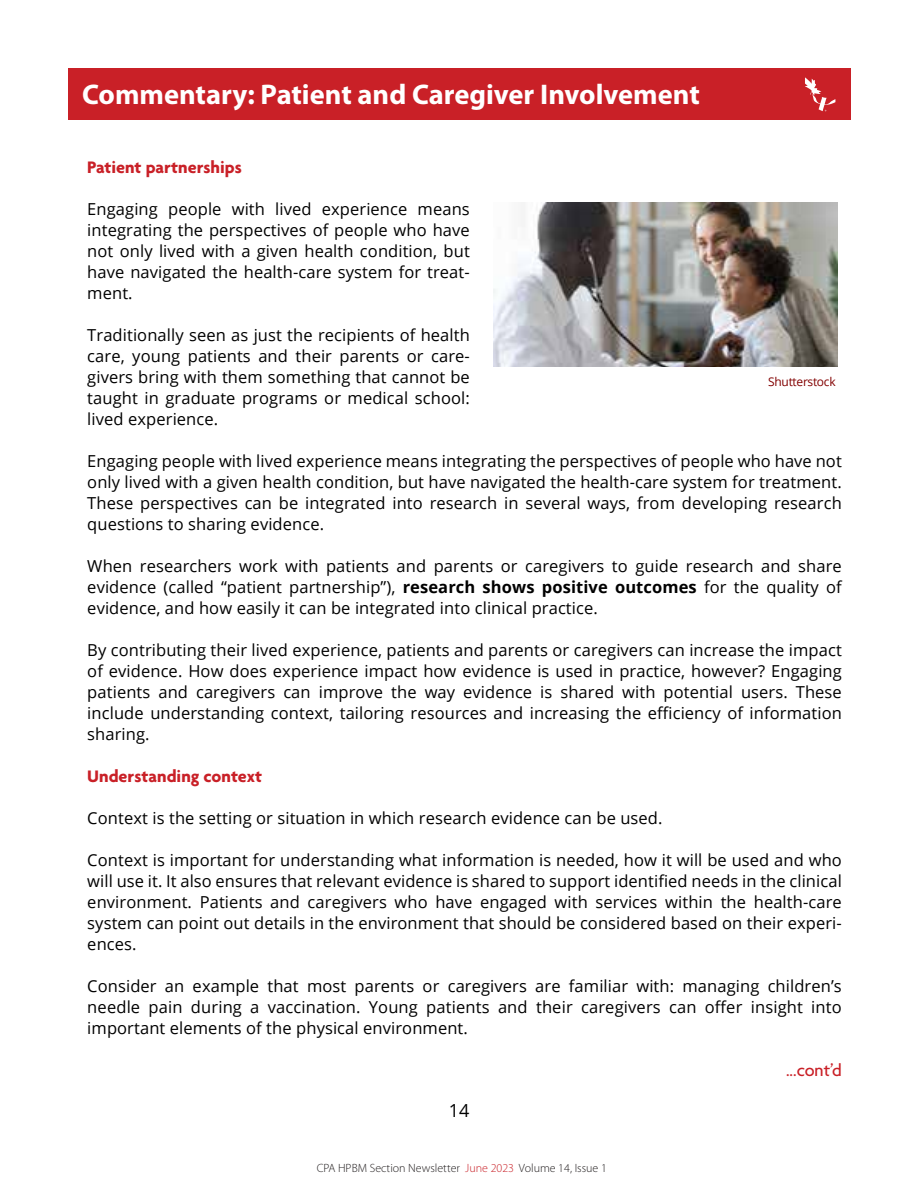
<style>
.page{position:relative;width:918px;height:1188px;background:#fff}
.page>*{position:absolute;margin:0;border:0;box-sizing:border-box;transform-origin:0 0}
.t1{font:700 28.5px "Myriad Pro";color:#fff}
.t2{font:700 18px "Agenda";color:#c92027}
.t3{font:500 18px "Agenda";color:#c92027}
.t4{font:18px "Open Sans";color:#000}
.t5{font:16.5px/21px "Open Sans";letter-spacing:.005em;color:#000;text-align:justify}
.t6{font:300 12px "Myriad Pro";color:#231f20}
.t7{font:12px "Open Sans";letter-spacing:-.025em;color:#820000}
.s1{font-weight:700}
.s2{color:#c92027}
</style>
<div class="page">
<div style="left:68px;top:68px;width:783px;height:52px;background:#c92027"></div>
<svg style="left:805px;top:77px;width:30px;height:34px"></svg>
<img style="left:494px;top:202px;width:344px;height:164px">
<h1 class="t1" style="left:82px;top:76px;width:619px">Commentary: Patient and Caregiver Involvement</h1>
<p class="t2" style="left:87px;top:156px;width:156px">Patient partnerships</p>
<p class="t5" style="left:87px;top:198px;width:384px">Engaging people with lived experience means integrating the perspectives of people who have not only lived with a given health condition, but have navigated the health-care system for treat&shy;ment.</p>
<p class="t5" style="left:87px;top:324px;width:384px">Traditionally seen as just the recipients of health care, young patients and their parents or care&shy;givers bring with them something that cannot be taught in graduate programs or medical school: lived experience.</p>
<p class="t5" style="left:87px;top:450px;width:756px">Engaging people with lived experience means integrating the perspectives of people who have not only lived with a given health condition, but have navigated the health-care system for treatment.<br>These perspectives can be integrated into research in several ways, from developing research questions to sharing evidence.</p>
<p class="t5" style="left:87px;top:555px;width:756px">When researchers work with patients and parents or caregivers to guide research and share evidence (called “patient partnership”), <span class="s1">research shows positive outcomes</span> for the quality of evidence, and how easily it can be integrated into clinical practice.</p>
<p class="t5" style="left:87px;top:639px;width:756px">By contributing their lived experience, patients and parents or caregivers can increase the impact of evidence. How does experience impact how evidence is used in practice, however? Engaging patients and caregivers can improve the way evidence is shared with potential users. These include understanding context, tailoring resources and increasing the efficiency of information sharing.</p>
<p class="t2" style="left:87px;top:765px;width:176px">Understanding context</p>
<p class="t5" style="left:87px;top:807px;width:577px">Context is the setting or situation in which research evidence can be used.</p>
<p class="t5" style="left:87px;top:849px;width:756px">Context is important for understanding what information is needed, how it will be used and who will use it. It also ensures that relevant evidence is shared to support identified needs in the clinical environment. Patients and caregivers who have engaged with services within the health-care system can point out details in the environment that should be considered based on their experi&shy;ences.</p>
<p class="t5" style="left:87px;top:975px;width:756px">Consider an example that most parents or caregivers are familiar with: managing children’s needle pain during a vaccination. Young patients and their caregivers can offer insight into important elements of the physical environment.</p>
<p class="t3" style="left:786px;top:1059px;width:57px">...cont’d</p>
<p class="t7" style="left:768px;top:374px;width:69px">Shutterstock</p>
<p class="t4" style="left:449px;top:1098px;width:22px">14</p>
<p class="t6" style="left:317px;top:1161px;width:292px">CPA HPBM Section Newsletter <span class="s2">June 2023</span> Volume 14, Issue 1</p>
</div>
